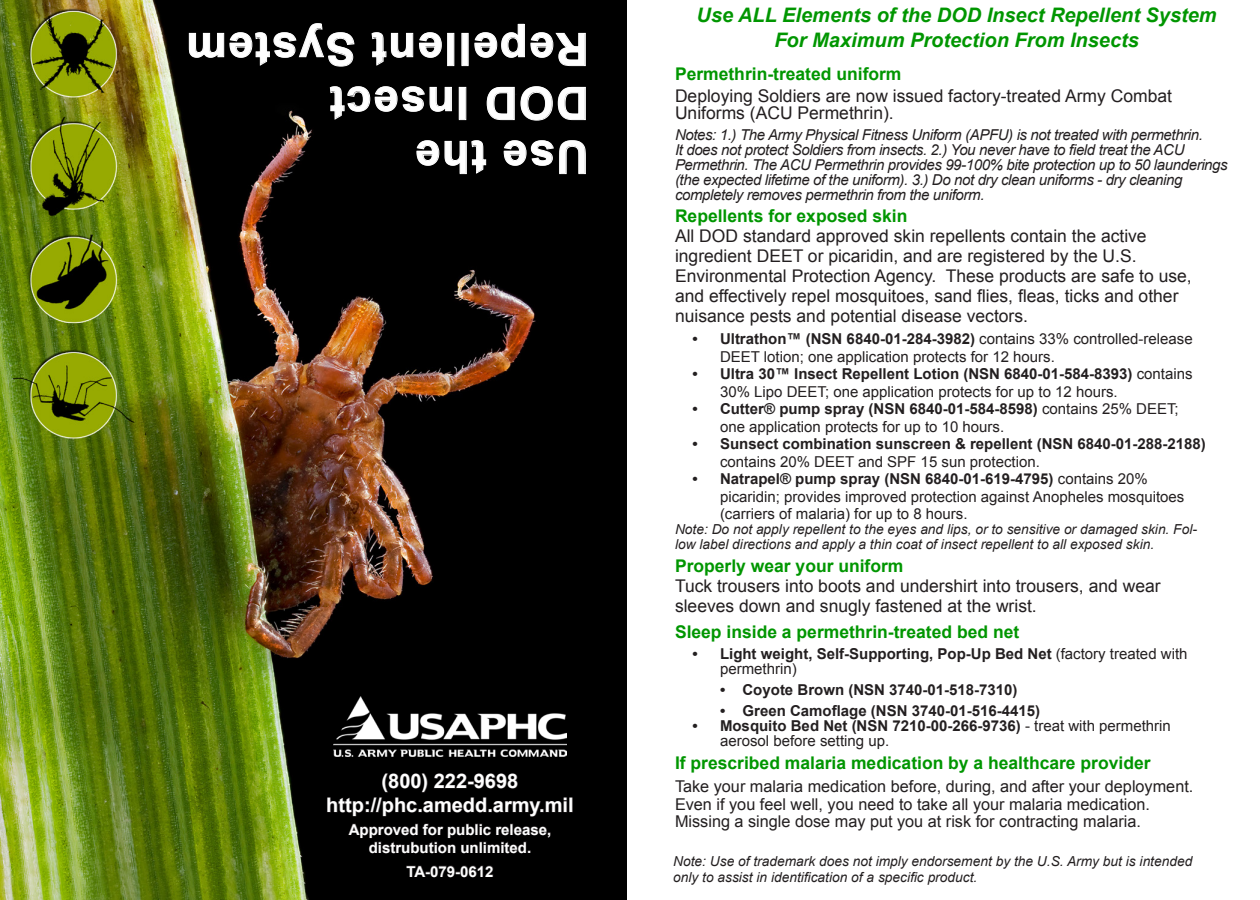
<style>
.page{position:relative;width:1260px;height:900px;background:#fff}
.page>*{position:absolute;margin:0;border:0;box-sizing:border-box;transform-origin:0 0}
.t1{font:700 45px "Arial";letter-spacing:.04em;color:#fff}
.t2{font:italic 700 20px/25px "Arial";color:#009600;text-align:center}
.t3{font:700 20px "Arial";color:#fff}
.t4{font:17.5px/20px "Arial";color:#231f20}
.t5{font:700 17.5px "Arial";color:#009600}
.t6{font:16.25px/17.5px "Arial";color:#231f20}
.t7{font:15px/17.5px "Arial";color:#231f20}
.t8{font:italic 15px/15px "Arial";letter-spacing:-.025em;color:#231f20}
.t9{font:700 15px/17.5px "Arial";color:#231f20}
.t10{font:700 15px "Arial";color:#fff}
.t11{font:italic 13.75px/15px "Arial";color:#231f20}
.s1{font-weight:700}
.s2{font-weight:400}
</style>
<div class="page">
<img style="left:0;top:0;width:626px;height:900px">
<svg style="left:326px;top:772px;width:246px;height:82px;background:#060505"></svg>
<svg style="left:405px;top:865px;width:89px;height:13px"></svg>
<svg style="left:503px;top:140px;width:84px;height:35px;background:#242424"></svg>
<svg style="left:416px;top:140px;width:71px;height:35px;background:#262626"></svg>
<svg style="left:486px;top:86px;width:101px;height:35px;background:#242424"></svg>
<div style="left:459px;top:87px;width:7px;height:33px;border:1px solid #fff"></div>
<svg style="left:329px;top:86px;width:124px;height:34px;background:#242424"></svg>
<svg style="left:474px;top:23px;width:113px;height:44px;background:#1e1e1e"></svg>
<svg style="left:371px;top:32px;width:72px;height:34px;background:#242424"></svg>
<svg style="left:188px;top:23px;width:167px;height:44px;background:#1d1d1d"></svg>
<img style="left:334px;top:697px;width:232px;height:59px">
<p class="t1" style="left:589px;top:79px;width:404px;rotate:-180deg">Repellent System</p>
<p class="t1" style="left:589px;top:133px;width:260px;rotate:-180deg">DOD Insect</p>
<p class="t1" style="left:589px;top:187px;width:175px;rotate:-180deg">Use the</p>
<p class="t3" style="left:382px;top:768px;width:138px">(800) 222-9698</p>
<p class="t3" style="left:326px;top:792px;width:249px">http://phc.amedd.army.mil</p>
<p class="t10" style="left:349px;top:819px;width:204px">Approved for public release,</p>
<p class="t10" style="left:369px;top:837px;width:164px">distrubution unlimited.</p>
<p class="t10" style="left:406px;top:861px;width:89px">TA-079-0612</p>
<p class="t2" style="left:697px;top:4px;width:522px">Use ALL Elements of the DOD Insect Repellent System<br>For Maximum Protection From Insects</p>
<p class="t5" style="left:675px;top:63px;width:228px">Permethrin-treated uniform</p>
<p class="t4" style="left:675px;top:87px;width:499px;line-height:17.5px">Deploying Soldiers are now issued factory-treated Army Combat<br>Uniforms (ACU Permethrin).</p>
<p class="t8" style="left:675px;top:128px;width:554px">Notes: 1.) The Army Physical Fitness Uniform (APFU) is not treated with permethrin.<br>It does not protect Soldiers from insects. 2.) You never have to field treat the ACU Permethrin. The ACU Permethrin provides 99-100% bite protection up to 50 launderings (the expected lifetime of the uniform). 3.) Do not dry clean uniforms - dry cleaning completely removes permethrin from the uniform.</p>
<p class="t5" style="left:675px;top:205px;width:234px">Repellents for exposed skin</p>
<p class="t4" style="left:675px;top:227px;width:518px">All DOD standard approved skin repellents contain the active ingredient DEET or picaridin, and are registered by the U.S.<br>Environmental Protection Agency. These products are safe to use, and effectively repel mosquitoes, sand flies, fleas, ticks and other nuisance pests and potential disease vectors.</p>
<p class="t7" style="left:720px;top:330px;width:474px;text-indent:-27px"><span class="s1">• Ultrathon™ (NSN 6840-01-284-3982)</span> contains 33% controlled-release<br>DEET lotion; one application protects for 12 hours.</p>
<p class="t7" style="left:720px;top:365px;width:474px;text-indent:-27px"><span class="s1">• Ultra 30™ Insect Repellent Lotion (NSN 6840-01-584-8393)</span> contains<br>30% Lipo DEET; one application protects for up to 12 hours.</p>
<p class="t7" style="left:720px;top:400px;width:460px;text-indent:-27px"><span class="s1">• Cutter® pump spray (NSN 6840-01-584-8598)</span> contains 25% DEET; one application protects for up to 10 hours.</p>
<p class="t9" style="left:720px;top:436px;width:487px;text-indent:-27px">• Sunsect combination sunscreen &amp; repellent (NSN 6840-01-288-2188) <span class="s2">contains 20% DEET and SPF 15 sun protection.</span></p>
<p class="t7" style="left:720px;top:470px;width:466px;text-indent:-27px"><span class="s1">• Natrapel® pump spray (NSN 6840-01-619-4795)</span> contains 20% picaridin; provides improved protection against Anopheles mosquitoes (carriers of malaria) for up to 8 hours.</p>
<p class="t11" style="left:675px;top:522px;width:524px">Note: Do not apply repellent to the eyes and lips, or to sensitive or damaged skin. Fol&shy;low label directions and apply a thin coat of insect repellent to all exposed skin.</p>
<p class="t5" style="left:675px;top:555px;width:230px">Properly wear your uniform</p>
<p class="t4" style="left:675px;top:576px;width:487px">Tuck trousers into boots and undershirt into trousers, and wear sleeves down and snugly fastened at the wrist.</p>
<p class="t5" style="left:675px;top:621px;width:346px">Sleep inside a permethrin-treated bed net</p>
<p class="t9" style="left:720px;top:647px;width:469px;line-height:15px;text-indent:-28px">• Light weight, Self-Supporting, Pop-Up Bed Net <span class="s2">(factory treated with permethrin)</span></p>
<p class="t9" style="left:720px;top:681px;width:299px">• Coyote Brown (NSN 3740-01-518-7310)</p>
<p class="t9" style="left:720px;top:702px;width:322px">• Green Camoflage (NSN 3740-01-516-4415)</p>
<p class="t7" style="left:720px;top:718px;width:452px;line-height:15px;text-indent:-28px"><span class="s1">• Mosquito Bed Net (NSN 7210-00-266-9736)</span> - treat with permethrin aerosol before setting up.</p>
<p class="t5" style="left:675px;top:751px;width:477px">If prescribed malaria medication by a healthcare provider</p>
<p class="t6" style="left:675px;top:778px;width:520px">Take your malaria medication before, during, and after your deployment.<br>Even if you feel well, you need to take all your malaria medication.<br>Missing a single dose may put you at risk for contracting malaria.</p>
<p class="t11" style="left:673px;top:853px;width:521px;line-height:16.5px">Note: Use of trademark does not imply endorsement by the U.S. Army but is intended only to assist in identification of a specific product.</p>
</div>
